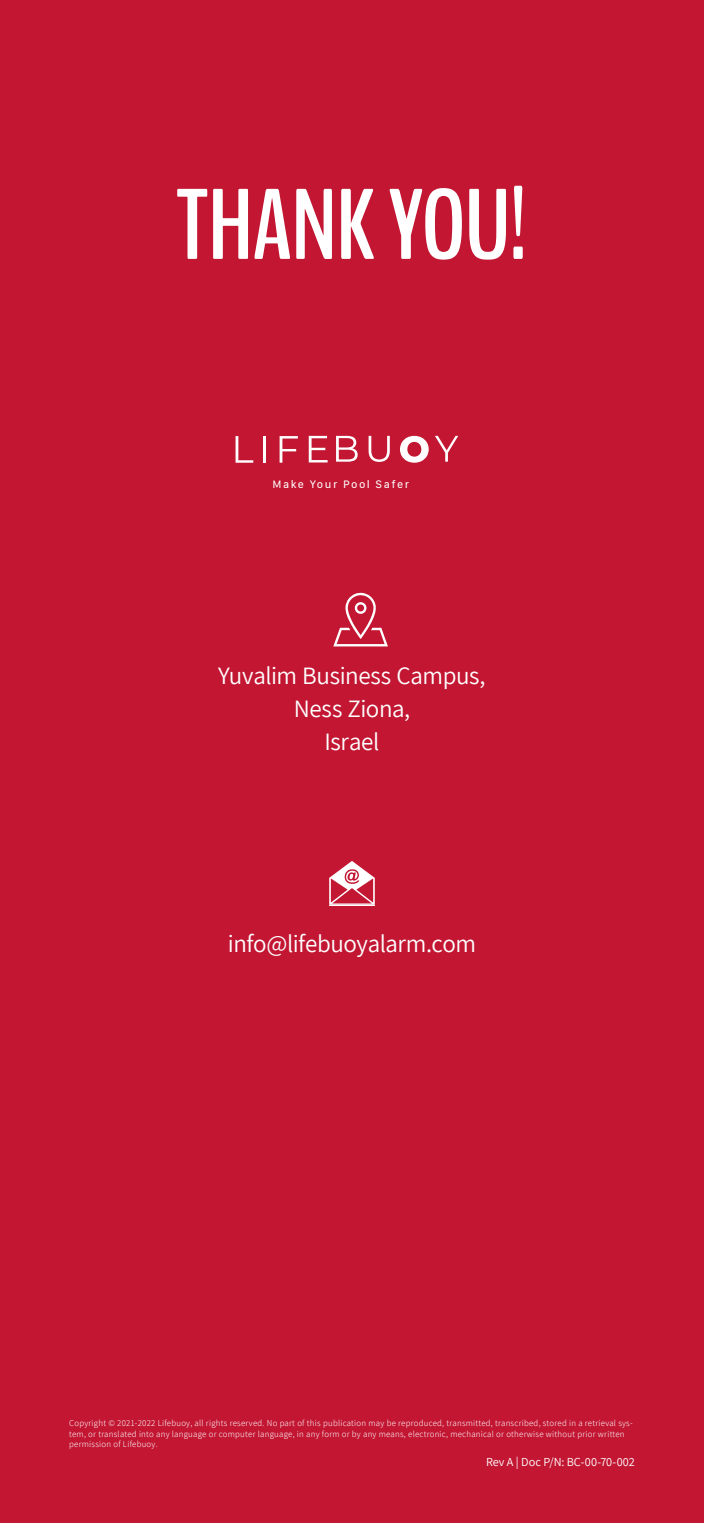
<style>
.page{position:relative;width:704px;height:1523px;background:#fff}
.page>*{position:absolute;margin:0;border:0;box-sizing:border-box;transform-origin:0 0}
.t1{font:700 99.75px "Bench Nine";letter-spacing:-.015em;color:#fff}
.t2{font:25px/32.8px "Assistant";letter-spacing:-.015em;color:#fff;text-align:center}
.t3{font:12.25px "Assistant";color:#fff}
.t4{font:11.31px "SF Compact Text";letter-spacing:.135em;color:#fff}
.t5{font:300 8.75px/10.5px "Assistant";letter-spacing:.03em;color:#fff}
</style>
<div class="page">
<div style="left:0;top:0;width:703px;height:1522px;background:#c21632"></div>
<hr style="left:329px;top:905px;width:45px;height:1px;background:#fff">
<svg style="left:329px;top:861px;width:45px;height:44px"></svg>
<svg style="left:333px;top:593px;width:54px;height:53px"></svg>
<svg style="left:235px;top:436px;width:18px;height:27px"></svg>
<hr style="left:263px;top:436px;width:3px;height:27px;background:#fff">
<svg style="left:279px;top:436px;width:18px;height:27px"></svg>
<svg style="left:308px;top:436px;width:19px;height:26px"></svg>
<svg style="left:336px;top:436px;width:21px;height:26px"></svg>
<svg style="left:368px;top:436px;width:21px;height:26px"></svg>
<svg style="left:400px;top:436px;width:28px;height:27px"></svg>
<svg style="left:435px;top:436px;width:23px;height:26px"></svg>
<h1 class="t1" style="left:176px;top:160px;width:353px">THANK YOU!</h1>
<p class="t4" style="left:272px;top:476px;width:138px">Make Your Pool Safer</p>
<h2 class="t2" style="left:218px;top:658px;width:269px">Yuvalim Business Campus,<br>Ness Ziona,<br>Israel</h2>
<h2 class="t2" style="left:228px;top:925px;width:249px">info@lifebuoyalarm.com</h2>
<p class="t5" style="left:69px;top:1417px;width:564px">Copyright © 2021-2022 Lifebuoy, all rights reserved. No part of this publication may be reproduced, transmitted, transcribed, stored in a retrieval sys&shy;tem, or translated into any language or computer language, in any form or by any means, electronic, mechanical or otherwise without prior written permission of Lifebuoy.</p>
<h3 class="t3" style="left:485px;top:1453px;width:150px">Rev A | Doc P/N: BC-00-70-002</h3>
</div>
